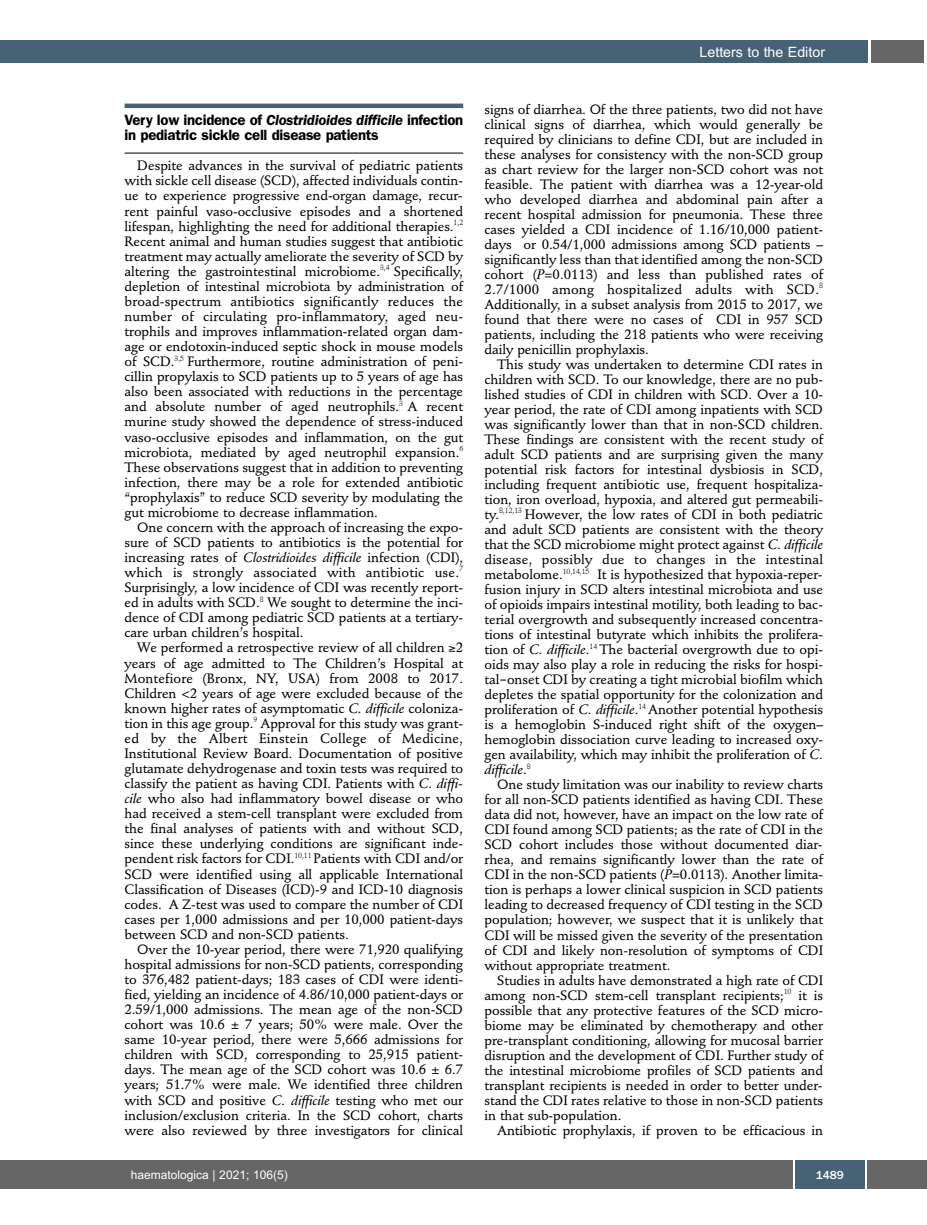
<style>
.page{position:relative;width:927px;height:1225px;background:#fff}
.page>*{position:absolute;margin:0;border:0;box-sizing:border-box;transform-origin:0 0}
.t1{font:600 15px/15px "Franklin Gothic";letter-spacing:-.02em;color:#000}
.t2{font:14.25px "Arial";color:#fff}
.t3{font:500 13.5px/15px "Stempel Schneidler";letter-spacing:-.005em;color:#000;text-align:justify}
.t4{font:italic 13.5px "Stempel Schneidler Med";letter-spacing:-.005em;color:#000}
.t5{font:12px "Arial";color:#fff}
.t6{font:500 12px "Franklin Gothic";color:#fff}
.s1{font-style:italic}
.s2{font-family:"Stempel Schneidler Med";font-weight:400;font-style:italic}
.s3{font-family:"Lucida Grande";font-weight:400}
.s4{font-family:"Stempel Schneidler";font-weight:500;font-style:normal}
</style>
<div class="page">
<div style="left:17px;top:1160px;width:910px;height:28px;background:#666"></div>
<hr style="left:125px;top:104px;width:338px;height:4px;background:#466274">
<hr style="left:125px;top:153px;width:338px;height:1px;background:#000">
<div style="left:795px;top:1160px;width:70px;height:28px;background:#466274"></div>
<hr style="left:793px;top:1160px;width:2px;height:28px;background:#fff">
<hr style="left:865px;top:1160px;width:2px;height:28px;background:#fff">
<div style="left:871px;top:40px;width:52px;height:22px;background:#666"></div>
<div style="left:18px;top:40px;width:849px;height:22px;background:#466274"></div>
<div style="left:0;top:1160px;width:17px;height:28px;background:#666"></div>
<div style="left:0;top:40px;width:19px;height:22px;background:#466274"></div>
<p class="t1" style="left:125px;top:114px;width:340px">Very low incidence of <span class="s1">Clostridioides difficile</span> infection in pediatric sickle cell disease patients</p>
<p class="t3" style="left:125px;top:159px;width:340px;text-indent:13px">Despite advances in the survival of pediatric patients with sickle cell disease (SCD), affected individuals contin&shy;ue to experience progressive end-organ damage, recur&shy;rent painful vaso-occlusive episodes and a shortened lifespan, highlighting the need for additional therapies.<sup>1,2<br></sup>Recent animal and human studies suggest that antibiotic treatment may actually ameliorate the severity of SCD by altering the gastrointestinal microbiome.<sup>3,4</sup> Specifically, depletion of intestinal microbiota by administration of broad-spectrum antibiotics significantly reduces the number of circulating pro-inflammatory, aged neu&shy;trophils and improves inflammation-related organ dam&shy;age or endotoxin-induced septic shock in mouse models of SCD.<sup>3,5</sup> Furthermore, routine administration of peni&shy;cillin propylaxis to SCD patients up to 5 years of age has also been associated with reductions in the percentage and absolute number of aged neutrophils.<sup>3</sup> A recent murine study showed the dependence of stress-induced vaso-occlusive episodes and inflammation, on the gut microbiota, mediated by aged neutrophil expansion.<sup>6<br></sup>These observations suggest that in addition to preventing infection, there may be a role for extended antibiotic “prophylaxis” to reduce SCD severity by modulating the gut microbiome to decrease inflammation.</p>
<p class="t3" style="left:125px;top:521px;width:340px;text-indent:13px">One concern with the approach of increasing the expo&shy;sure of SCD patients to antibiotics is the potential for increasing rates of <span class="s2">Clostridioides difficile</span> infection (CDI), which is strongly associated with antibiotic use.<sup>7<br></sup>Surprisingly, a low incidence of CDI was recently report&shy;ed in adults with SCD.<sup>8</sup> We sought to determine the inci&shy;dence of CDI among pediatric SCD patients at a tertiary&shy;care urban children’s hospital.</p>
<p class="t3" style="left:125px;top:641px;width:340px;text-indent:13px">We performed a retrospective review of all children ≥2 years of age admitted to The Children’s Hospital at Montefiore (Bronx, NY, USA) from 2008 to 2017.<br>Children &lt;2 years of age were excluded because of the known higher rates of asymptomatic <span class="s2">C. difficile</span> coloniza&shy;tion in this age group.<sup>9</sup> Approval for this study was grant&shy;ed by the Albert Einstein College of Medicine, Institutional Review Board. Documentation of positive glutamate dehydrogenase and toxin tests was required to classify the patient as having CDI. Patients with <span class="s2">C. diffi&shy;cile</span> who also had inflammatory bowel disease or who had received a stem-cell transplant were excluded from the final analyses of patients with and without SCD, since these underlying conditions are significant inde&shy;pendent risk factors for CDI.<sup>10,11</sup> Patients with CDI and/or SCD were identified using all applicable International Classification of Diseases (ICD)-9 and ICD-10 diagnosis codes. A Z-test was used to compare the number of CDI cases per 1,000 admissions and per 10,000 patient-days between SCD and non-SCD patients.</p>
<p class="t3" style="left:125px;top:943px;width:340px;text-indent:13px">Over the 10-year period, there were 71,920 qualifying hospital admissions for non-SCD patients, corresponding to 376,482 patient-days; 183 cases of CDI were identi&shy;fied, yielding an incidence of 4.86/10,000 patient-days or 2.59/1,000 admissions. The mean age of the non-SCD cohort was 10.6 ± 7 years; 50% were male. Over the same 10-year period, there were 5,666 admissions for children with SCD, corresponding to 25,915 patient&shy;days. The mean age of the SCD cohort was 10.6 ± 6.7 years; 51.7% were male. We identified three children with SCD and positive <span class="s2">C. difficile</span> testing who met our inclusion/exclusion criteria. In the SCD cohort, charts were also reviewed by three investigators for clinical</p>
<p class="t2" style="left:699px;top:44px;width:127px">Letters to the Editor</p>
<p class="t3" style="left:484px;top:103px;width:340px">signs of diarrhea. Of the three patients, two did not have clinical signs of diarrhea, which would generally be required by clinicians to define CDI, but are included in these analyses for consistency with the non-SCD group as chart review for the larger non-SCD cohort was not feasible. The patient with diarrhea was a 12-year-old who developed diarrhea and abdominal pain after a recent hospital admission for pneumonia. These three cases yielded a CDI incidence of 1.16/10,000 patient&shy;days or 0.54/1,000 admissions among SCD patients – significantly less than that identified among the non-SCD cohort (<span class="s2">P</span>=0.0113) and less than published rates of 2.7/1000 among hospitalized adults with SCD.<sup>8<br></sup>Additionally, in a subset analysis from 2015 to 2017, we found that there were no cases of CDI in 957 SCD patients, including the 218 patients who were receiving daily penicillin prophylaxis.</p>
<p class="t3" style="left:484px;top:358px;width:340px;text-indent:13px">This study was undertaken to determine CDI rates in children with SCD. To our knowledge, there are no pub&shy;lished studies of CDI in children with SCD. Over a 10- year period, the rate of CDI among inpatients with SCD was significantly lower than that in non-SCD children.<br>These findings are consistent with the recent study of adult SCD patients and are surprising given the many potential risk factors for intestinal dysbiosis in SCD, including frequent antibiotic use, frequent hospitaliza&shy;tion, iron overload, hypoxia, and altered gut permeabili&shy;ty.<sup>8,12,13</sup> However, the low rates of CDI in both pediatric and adult SCD patients are consistent with the theory that the SCD microbiome might protect against <span class="s2">C. difficile </span>disease, possibly due to changes in the intestinal metabolome.<sup>10,14,15</sup> It is hypothesized that hypoxia-reper&shy;fusion injury in SCD alters intestinal microbiota and use of opioids impairs intestinal motility, both leading to bac&shy;terial overgrowth and subsequently increased concentra&shy;tions of intestinal butyrate which inhibits the prolifera&shy;tion of <span class="s2">C. difficile</span>.<sup>14</sup> The bacterial overgrowth due to opi&shy;oids may also play a role in reducing the risks for hospi&shy;tal<span class="s3">‐</span>onset CDI by creating a tight microbial biofilm which depletes the spatial opportunity for the colonization and proliferation of <span class="s2">C. difficile</span>.<sup>14</sup> Another potential hypothesis is a hemoglobin S-induced right shift of the oxygen– hemoglobin dissociation curve leading to increased oxy&shy;gen availability, which may inhibit the proliferation of <span class="s2">C.</span></p>
<p class="t4" style="left:484px;top:764px;width:48px">difficile<span class="s4">.</span><sup>8</sup></p>
<p class="t3" style="left:484px;top:778px;width:340px;text-indent:13px">One study limitation was our inability to review charts for all non-SCD patients identified as having CDI. These data did not, however, have an impact on the low rate of CDI found among SCD patients; as the rate of CDI in the SCD cohort includes those without documented diar&shy;rhea, and remains significantly lower than the rate of CDI in the non-SCD patients (<span class="s2">P</span>=0.0113). Another limita&shy;tion is perhaps a lower clinical suspicion in SCD patients leading to decreased frequency of CDI testing in the SCD population; however, we suspect that it is unlikely that CDI will be missed given the severity of the presentation of CDI and likely non-resolution of symptoms of CDI without appropriate treatment.</p>
<p class="t3" style="left:484px;top:973px;width:340px;text-indent:13px">Studies in adults have demonstrated a high rate of CDI among non-SCD stem-cell transplant recipients;<sup>10</sup> it is possible that any protective features of the SCD micro&shy;biome may be eliminated by chemotherapy and other pre-transplant conditioning, allowing for mucosal barrier disruption and the development of CDI. Further study of the intestinal microbiome profiles of SCD patients and transplant recipients is needed in order to better under&shy;stand the CDI rates relative to those in non-SCD patients in that sub-population.</p>
<p class="t3" style="left:497px;top:1123px;width:327px">Antibiotic prophylaxis, if proven to be efficacious in</p>
<p class="t5" style="left:131px;top:1167px;width:158px">haematologica | 2021; 106(5)</p>
<p class="t6" style="left:816px;top:1167px;width:30px">1489</p>
</div>
